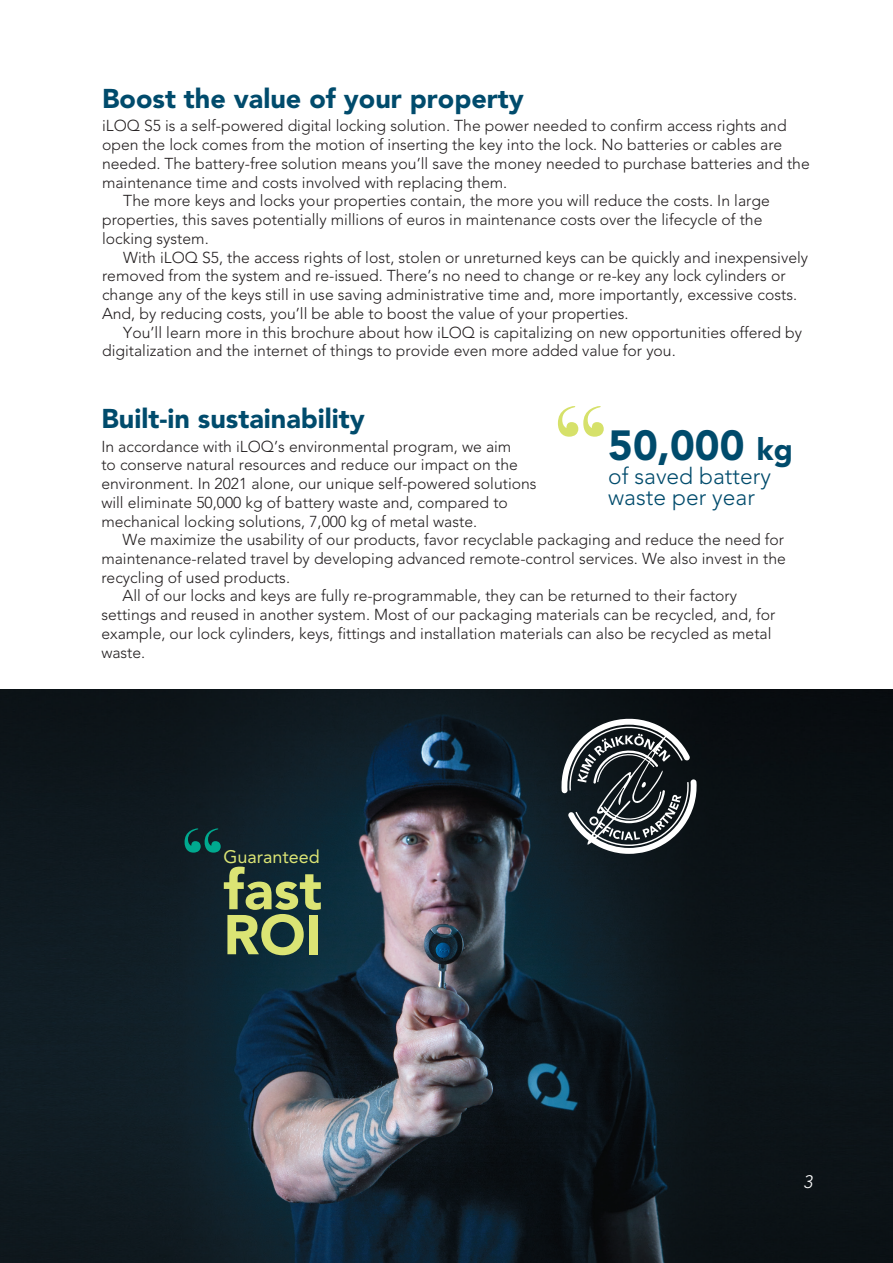
<style>
.page{position:relative;width:893px;height:1263px;background:#fff}
.page>*{position:absolute;margin:0;border:0;box-sizing:border-box;transform-origin:0 0}
.t1{font:900 55.5px/45px "Avenir LT Std";color:#dbe474}
.t2{font:900 41.85px "Avenir LT Std";color:#004b6c}
.t3{font:900 27px "Avenir LT Std";color:#004b6c}
.t4{font:300 22.8px/21px "Avenir LT Std";color:#004b6c}
.t5{font:18px "Avenir LT Std";color:#dbe474}
.t6{font:italic 300 18px "Avenir LT Std";color:#fff}
.t7{font:300 15.75px/18.8px "Avenir LT Std";color:#231f20}
.s1{font-size:30.45px}
</style>
<div class="page">
<img style="left:0;top:689px;width:893px;height:574px">
<svg style="left:185px;top:828px;width:36px;height:25px"></svg>
<svg style="left:561px;top:719px;width:136px;height:135px"></svg>
<svg style="left:558px;top:406px;width:46px;height:31px"></svg>
<h3 class="t3" style="left:102px;top:82px;width:423px">Boost the value of your property</h3>
<p class="t7" style="left:102px;top:117px;width:686px">iLOQ S5 is a self-powered digital locking solution. The power needed to confirm access rights and</p>
<p class="t7" style="left:102px;top:135px;width:682px">open the lock comes from the motion of inserting the key into the lock. No batteries or cables are</p>
<p class="t7" style="left:102px;top:154px;width:709px">needed. The battery-free solution means you’ll save the money needed to purchase batteries and the</p>
<p class="t7" style="left:102px;top:173px;width:407px">maintenance time and costs involved with replacing them.</p>
<p class="t7" style="left:123px;top:192px;width:648px">The more keys and locks your properties contain, the more you will reduce the costs. In large</p>
<p class="t7" style="left:102px;top:210px;width:662px">properties, this saves potentially millions of euros in maintenance costs over the lifecycle of the</p>
<p class="t7" style="left:102px;top:229px;width:108px">locking system.</p>
<p class="t7" style="left:123px;top:248px;width:686px">With iLOQ S5, the access rights of lost, stolen or unreturned keys can be quickly and inexpensively</p>
<p class="t7" style="left:102px;top:267px;width:685px">removed from the system and re-issued. There’s no need to change or re-key any lock cylinders or</p>
<p class="t7" style="left:102px;top:285px;width:697px">change any of the keys still in use saving administrative time and, more importantly, excessive costs.</p>
<p class="t7" style="left:102px;top:304px;width:528px">And, by reducing costs, you’ll be able to boost the value of your properties.</p>
<p class="t7" style="left:123px;top:323px;width:680px">You’ll learn more in this brochure about how iLOQ is capitalizing on new opportunities offered by</p>
<p class="t7" style="left:102px;top:342px;width:575px">digitalization and the internet of things to provide even more added value for you.</p>
<h3 class="t3" style="left:101px;top:402px;width:265px">Built-in sustainability</h3>
<p class="t7" style="left:101px;top:437px;width:437px">In accordance with iLOQ’s environmental program, we aim<br>to conserve natural resources and reduce our impact on the environment. In 2021 alone, our unique self-powered solutions will eliminate 50,000 kg of battery waste and, compared to mechanical locking solutions, 7,000 kg of metal waste.</p>
<p class="t7" style="left:123px;top:530px;width:663px">We maximize the usability of our products, favor recyclable packaging and reduce the need for</p>
<p class="t7" style="left:101px;top:549px;width:686px">maintenance-related travel by developing advanced remote-control services. We also invest in the</p>
<p class="t7" style="left:101px;top:568px;width:190px">recycling of used products.</p>
<p class="t7" style="left:123px;top:587px;width:616px">All of our locks and keys are fully re-programmable, they can be returned to their factory</p>
<p class="t7" style="left:101px;top:605px;width:676px">settings and reused in another system. Most of our packaging materials can be recycled, and, for</p>
<p class="t7" style="left:101px;top:624px;width:672px">example, our lock cylinders, keys, fittings and installation materials can also be recycled as metal</p>
<p class="t7" style="left:101px;top:643px;width:46px">waste.</p>
<h2 class="t2" style="left:608px;top:420px;width:186px">50,000 <span class="s1">kg</span></h2>
<h3 class="t4" style="left:608px;top:466px;width:164px">of saved battery waste per year</h3>
<p class="t5" style="left:223px;top:846px;width:98px">Guaranteed</p>
<h1 class="t1" style="left:223px;top:867px;width:100px">fast<br>ROI</h1>
<p class="t6" style="left:803px;top:1171px;width:11px">3</p>
</div>
